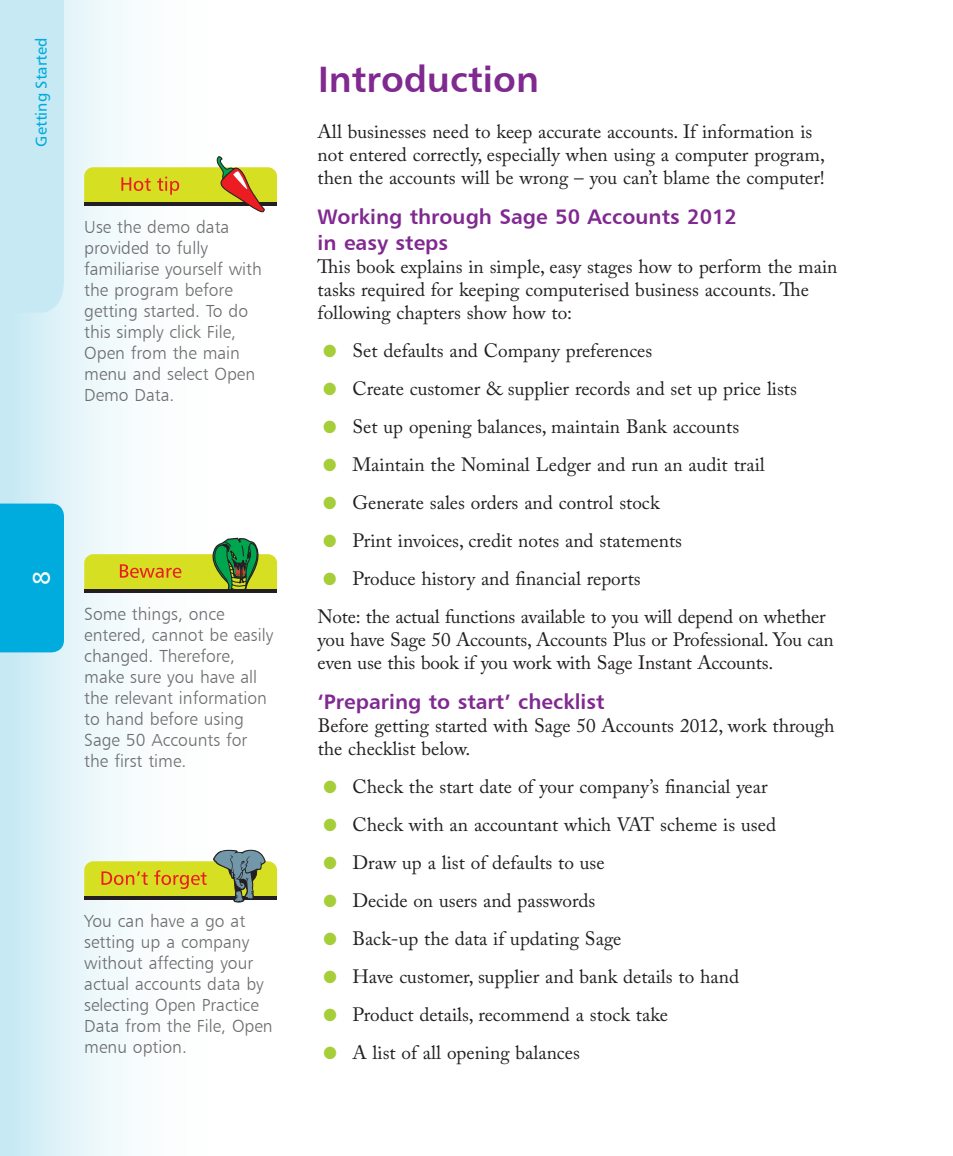
<style>
.page{position:relative;width:953px;height:1156px;background:#fff}
.page>*{position:absolute;margin:0;border:0;box-sizing:border-box;transform-origin:0 0}
.Heading{font:36.75px "Humanist 777 BT Bold B";color:#802990}
.t1{font:24.5px "Humanist 777 BT Roman B";color:#fff}
.Heading_2{font:21px "Humanist 777 BT Bold B";color:#802990}
.inline_list{font:19.25px "Adobe Caslon Pro";color:#231f20}
.Body_text{font:19.25px/23.1px "Adobe Caslon Pro";color:#231f20}
.Icontext{font:17.5px/21px "Humanist 777 BT Light B";color:#6c6d70}
.boxout_bullet{font:15.75px "Humanist 777 BT Roman B";color:#00acdd}
.s1{font-family:"Humanist 777 BT Bold B";font-size:42px;color:#a6ce39}
</style>
<div class="page">
<div style="left:0;top:0;width:288px;height:1156px;background:linear-gradient(to right,#d3eef6,#fff)"></div>
<div style="left:0;top:504px;width:64px;height:148px;background:#00acdd"></div>
<div style="left:0;top:0;width:64px;height:313px;background:#c7e9f4"></div>
<svg style="left:84px;top:537px;width:193px;height:57px"></svg>
<hr style="left:84px;top:589px;width:193px;height:3px;background:#231f20">
<svg style="left:84px;top:156px;width:193px;height:57px"></svg>
<svg style="left:84px;top:850px;width:193px;height:52px"></svg>
<p class="boxout_bullet" style="left:31px;top:146px;width:111px;rotate:-90deg">Getting Started</p>
<p class="Icontext" style="left:84px;top:216px;width:179px">Use the demo data provided to fully familiarise yourself with the program before getting started. To do this simply click File,<br>Open from the main menu and select Open<br>Demo Data.</p>
<p class="t1" style="left:26px;top:585px;width:16px;rotate:-90deg">8</p>
<p class="Icontext" style="left:84px;top:603px;width:190px">Some things, once entered, cannot be easily changed. Therefore, make sure you have all the relevant information to hand before using<br>Sage 50 Accounts for the first time.</p>
<p class="Icontext" style="left:84px;top:910px;width:190px">You can have a go at setting up a company without affecting your actual accounts data by selecting Open Practice<br>Data from the File, Open menu option.</p>
<p class="Heading" style="left:318px;top:56px;width:222px">Introduction</p>
<p class="Body_text" style="left:317px;top:120px;width:508px">All businesses need to keep accurate accounts. If information is not entered correctly, especially when using a computer program, then the accounts will be wrong – you can’t blame the computer!</p>
<p class="Heading_2" style="left:317px;top:204px;width:421px">Working through Sage 50 Accounts 2012</p>
<p class="Heading_2" style="left:317px;top:229px;width:132px">in easy steps</p>
<p class="Body_text" style="left:317px;top:255px;width:521px">This book explains in simple, easy stages how to perform the main tasks required for keeping computerised business accounts. The following chapters show how to:</p>
<p class="inline_list" style="left:317px;top:339px;width:336px"><span class="s1">•</span> Set defaults and Company preferences</p>
<p class="inline_list" style="left:317px;top:377px;width:481px"><span class="s1">•</span> Create customer &amp; supplier records and set up price lists</p>
<p class="inline_list" style="left:317px;top:415px;width:423px"><span class="s1">•</span> Set up opening balances, maintain Bank accounts</p>
<p class="inline_list" style="left:317px;top:453px;width:448px"><span class="s1">•</span> Maintain the Nominal Ledger and run an audit trail</p>
<p class="inline_list" style="left:317px;top:491px;width:343px"><span class="s1">•</span> Generate sales orders and control stock</p>
<p class="inline_list" style="left:317px;top:529px;width:366px"><span class="s1">•</span> Print invoices, credit notes and statements</p>
<p class="inline_list" style="left:317px;top:567px;width:324px"><span class="s1">•</span> Produce history and financial reports</p>
<p class="Body_text" style="left:317px;top:605px;width:517px">Note: the actual functions available to you will depend on whether you have Sage 50 Accounts, Accounts Plus or Professional. You can even use this book if you work with Sage Instant Accounts.</p>
<p class="Heading_2" style="left:317px;top:689px;width:288px">‘Preparing to start’ checklist</p>
<p class="Body_text" style="left:317px;top:714px;width:518px">Before getting started with Sage 50 Accounts 2012, work through the checklist below.</p>
<p class="inline_list" style="left:317px;top:775px;width:451px"><span class="s1">•</span> Check the start date of your company’s financial year</p>
<p class="inline_list" style="left:317px;top:813px;width:460px"><span class="s1">•</span> Check with an accountant which VAT scheme is used</p>
<p class="inline_list" style="left:317px;top:851px;width:288px"><span class="s1">•</span> Draw up a list of defaults to use</p>
<p class="inline_list" style="left:317px;top:889px;width:279px"><span class="s1">•</span> Decide on users and passwords</p>
<p class="inline_list" style="left:317px;top:927px;width:305px"><span class="s1">•</span> Back-up the data if updating Sage</p>
<p class="inline_list" style="left:317px;top:965px;width:423px"><span class="s1">•</span> Have customer, supplier and bank details to hand</p>
<p class="inline_list" style="left:317px;top:1003px;width:352px"><span class="s1">•</span> Product details, recommend a stock take</p>
<p class="inline_list" style="left:317px;top:1041px;width:264px"><span class="s1">•</span> A list of all opening balances</p>
</div>
